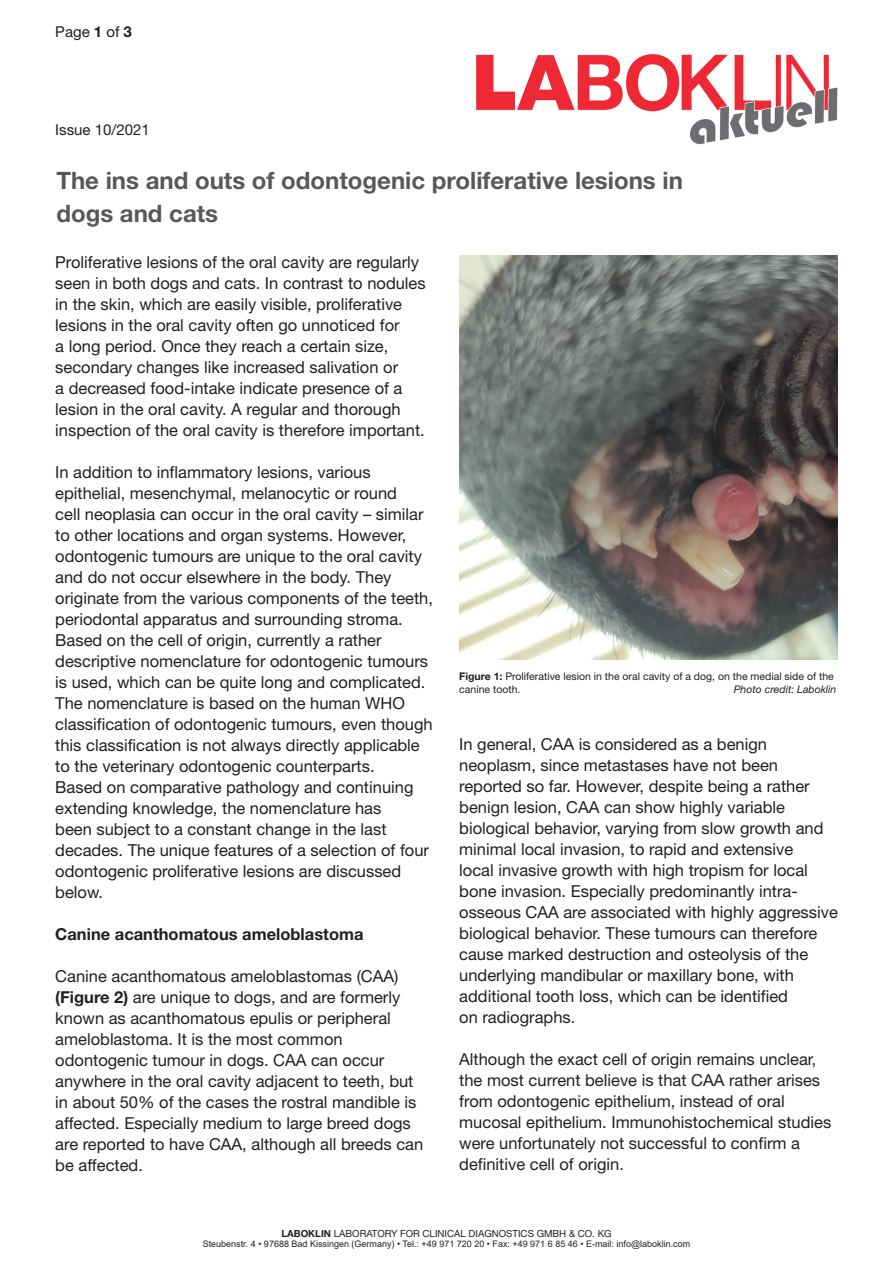
<style>
.page{position:relative;width:893px;height:1263px;background:#fff}
.page>*{position:absolute;margin:0;border:0;box-sizing:border-box;transform-origin:0 0}
.t1{font:700 24px/33px "Helvetica Neue";color:#57585a}
.t2{font:16.5px/21px "Helvetica Neue";color:#231f20}
.t3{font:700 16.5px "Helvetica Neue";color:#231f20}
.t4{font:15px "Helvetica Neue";color:#231f20}
.t5{font:10.5px/12.6px "Helvetica Neue";color:#231f20}
.t6{font:italic 10.5px "Helvetica Neue";color:#231f20}
.t7{font:9.75px "Helvetica Neue";color:#231f20}
.t8{font:9px "Arial";color:#231f20}
.s1{font-weight:700}
</style>
<div class="page">
<img style="left:476px;top:54px;width:362px;height:91px">
<img style="left:459px;top:255px;width:379px;height:404px">
<p class="t4" style="left:55px;top:23px;width:78px">Page <span class="s1">1</span> of <span class="s1">3</span></p>
<p class="t4" style="left:55px;top:121px;width:96px">Issue 10/2021</p>
<h1 class="t1" style="left:56px;top:163px;width:628px">The ins and outs of odontogenic proliferative lesions in dogs and cats</h1>
<p class="t2" style="left:55px;top:251px;width:372px">Proliferative lesions of the oral cavity are regularly seen in both dogs and cats. In contrast to nodules in the skin, which are easily visible, proliferative lesions in the oral cavity often go unnoticed for<br>a long period. Once they reach a certain size, secondary changes like increased salivation or<br>a decreased food-intake indicate presence of a lesion in the oral cavity. A regular and thorough inspection of the oral cavity is therefore important.</p>
<p class="t2" style="left:55px;top:462px;width:379px">In addition to inflammatory lesions, various epithelial, mesenchymal, melanocytic or round<br>cell neoplasia can occur in the oral cavity – similar to other locations and organ systems. However, odontogenic tumours are unique to the oral cavity and do not occur elsewhere in the body. They originate from the various components of the teeth, periodontal apparatus and surrounding stroma.<br>Based on the cell of origin, currently a rather descriptive nomenclature for odontogenic tumours is used, which can be quite long and complicated.<br>The nomenclature is based on the human WHO classification of odontogenic tumours, even though this classification is not always directly applicable to the veterinary odontogenic counterparts.<br>Based on comparative pathology and continuing extending knowledge, the nomenclature has<br>been subject to a constant change in the last decades. The unique features of a selection of four odontogenic proliferative lesions are discussed below.</p>
<p class="t3" style="left:55px;top:924px;width:310px">Canine acanthomatous ameloblastoma</p>
<p class="t2" style="left:55px;top:966px;width:369px">Canine acanthomatous ameloblastomas (CAA) <span class="s1">(Figure 2)</span> are unique to dogs, and are formerly known as acanthomatous epulis or peripheral ameloblastoma. It is the most common odontogenic tumour in dogs. CAA can occur anywhere in the oral cavity adjacent to teeth, but in about 50% of the cases the rostral mandible is affected. Especially medium to large breed dogs are reported to have CAA, although all breeds can be affected.</p>
<p class="t5" style="left:459px;top:670px;width:376px"><span class="s1">Figure 1:</span> Proliferative lesion in the oral cavity of a dog, on the medial side of the canine tooth.</p>
<p class="t6" style="left:734px;top:683px;width:104px">Photo credit: Laboklin</p>
<p class="t2" style="left:459px;top:733px;width:380px">In general, CAA is considered as a benign neoplasm, since metastases have not been reported so far. However, despite being a rather benign lesion, CAA can show highly variable biological behavior, varying from slow growth and minimal local invasion, to rapid and extensive<br>local invasive growth with high tropism for local bone invasion. Especially predominantly intra&shy;osseous CAA are associated with highly aggressive biological behavior. These tumours can therefore cause marked destruction and osteolysis of the underlying mandibular or maxillary bone, with additional tooth loss, which can be identified<br>on radiographs.</p>
<p class="t2" style="left:459px;top:1048px;width:374px">Although the exact cell of origin remains unclear, the most current believe is that CAA rather arises from odontogenic epithelium, instead of oral mucosal epithelium. Immunohistochemical studies were unfortunately not successful to confirm a definitive cell of origin.</p>
<p class="t7" style="left:281px;top:1227px;width:332px"><span class="s1">LABOKLIN</span> LABORATORY FOR CLINICAL DIAGNOSTICS GMBH &amp; CO. KG</p>
<p class="t8" style="left:203px;top:1238px;width:489px">Steubenstr. 4 • 97688 Bad Kissingen (Germany) • Tel.: +49 971 720 20 • Fax: +49 971 6 85 46 • E-mail: info@laboklin.com</p>
</div>
